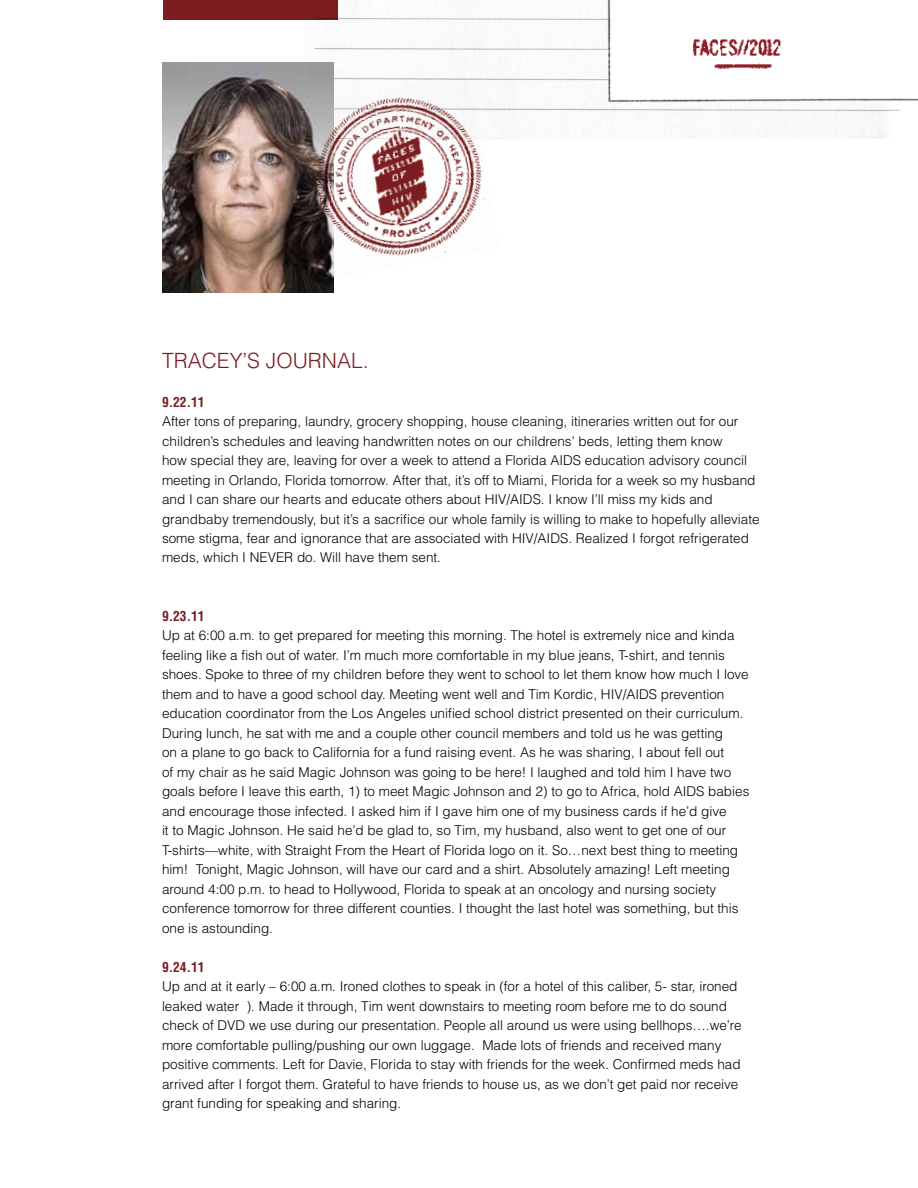
<style>
.page{position:relative;width:918px;height:1188px;background:#fff}
.page>*{position:absolute;margin:0;border:0;box-sizing:border-box;transform-origin:0 0}
.t1{font:300 21px "Helvetica";color:#7c1d21}
.t2{font:300 13.5px/19.5px "Helvetica";color:#000}
.t3{font:700 condensed 13.5px "Helvetica";color:#7c1d21}
</style>
<div class="page">
<img style="left:162px;top:0;width:756px;height:139px">
<img style="left:162px;top:63px;width:172px;height:229px">
<img style="left:299px;top:74px;width:201px;height:205px">
<img style="left:692px;top:34px;width:98px;height:39px">
<h1 class="t1" style="left:162px;top:347px;width:208px">TRACEY’s Journal.</h1>
<p class="t3" style="left:162px;top:393px;width:44px">9.22.11</p>
<p class="t2" style="left:162px;top:411px;width:599px">After tons of preparing, laundry, grocery shopping, house cleaning, itineraries written out for our children’s schedules and leaving handwritten notes on our childrens’ beds, letting them know<br>how special they are, leaving for over a week to attend a Florida AIDS education advisory council meeting in Orlando, Florida tomorrow. After that, it’s off to Miami, Florida for a week so my husband and I can share our hearts and educate others about HIV/AIDS. I know I’ll miss my kids and grandbaby tremendously, but it’s a sacrifice our whole family is willing to make to hopefully alleviate some stigma, fear and ignorance that are associated with HIV/AIDS. Realized I forgot refrigerated meds, which I N EVER do. Will have them sent.</p>
<p class="t3" style="left:162px;top:608px;width:44px">9.23.11</p>
<p class="t2" style="left:162px;top:626px;width:589px">U p at 6:00 a.m. to get prepared for meeting this morning. The hotel is extremely nice and kinda feeling like a fish out of water. I’m much more comfortable in my blue jeans, T-shirt, and tennis shoes. Spoke to three of my children before they went to school to let them know how much I love them and to have a good school day. Meeting went well and Tim Kordic, HIV/AIDS prevention education coordinator from the Los Angeles unified school district presented on their curriculum.<br>During lunch, he sat with me and a couple other council members and told us he was getting<br>on a plane to go back to California for a fund raising event. As he was sharing, I about fell out<br>of my chair as he said Magic Johnson was going to be here! I laughed and told him I have two goals before I leave this earth, 1) to meet Magic Johnson and 2) to go to Africa, hold AIDS babies and encourage those infected. I asked him if I gave him one of my business cards if he’d give<br>it to Magic Johnson. He said he’d be glad to, so Tim, my husband, also went to get one of our T-shirts—white, with Straight From the Heart of Florida logo on it. So…next best thing to meeting him! Tonight, Magic Johnson, will have our card and a shirt. Absolutely amazing! Left meeting around 4:00 p.m. to head to Hollywood, Florida to speak at an oncology and nursing society conference tomorrow for three different counties. I thought the last hotel was something, but this one is astounding.</p>
<p class="t3" style="left:162px;top:959px;width:44px">9.24.11</p>
<p class="t2" style="left:162px;top:976px;width:581px">U p and at it early – 6:00 a.m. Ironed clothes to speak in (for a hotel of this caliber, 5- star, ironed leaked water ☹). Made it through, Tim went downstairs to meeting room before me to do sound check of DVD we use during our presentation. People all around us were using bellhops….we’re more comfortable pulling/pushing our own luggage. Made lots of friends and received many positive comments. Left for Davie, Florida to stay with friends for the week. Confirmed meds had arrived after I forgot them. Grateful to have friends to house us, as we don’t get paid nor receive grant funding for speaking and sharing.</p>
</div>
